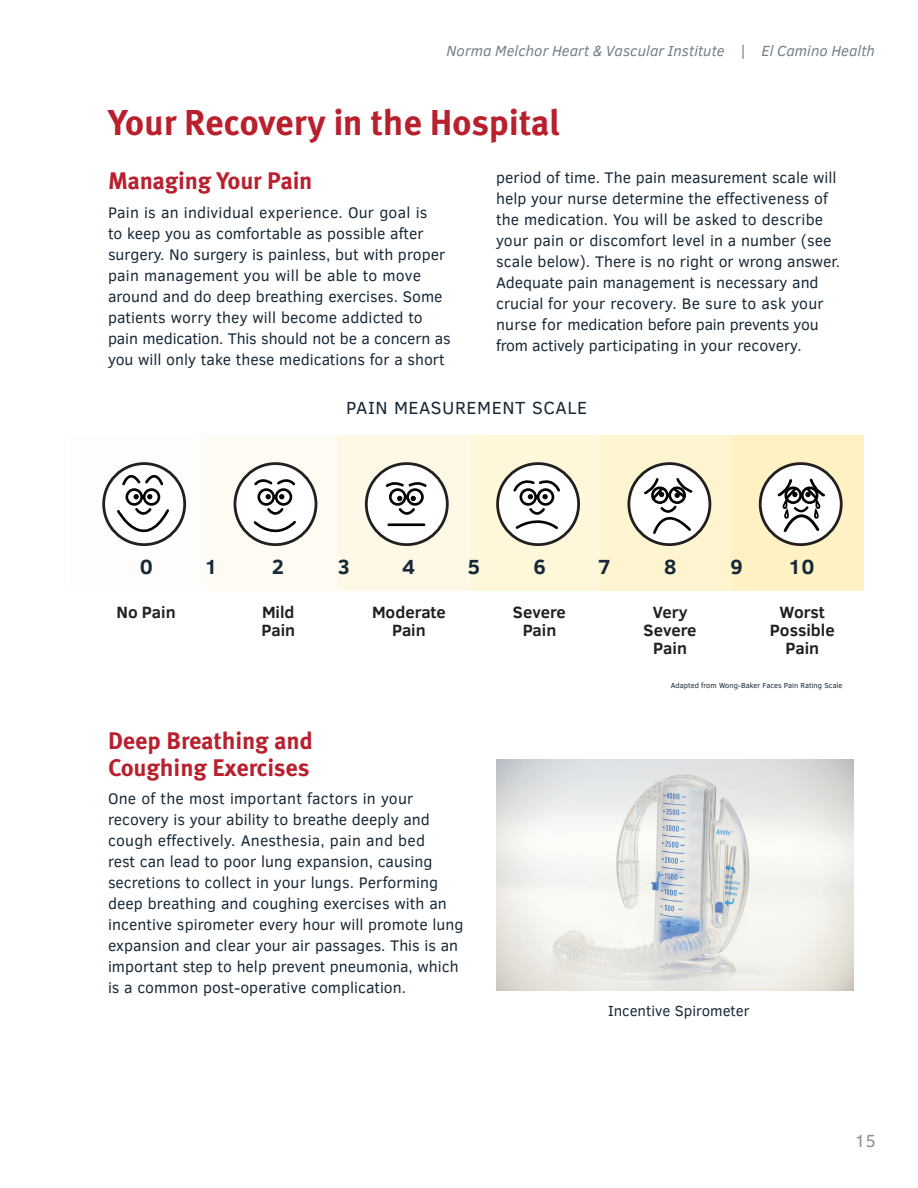
<style>
.page{position:relative;width:918px;height:1188px;background:#fff}
.page>*{position:absolute;margin:0;border:0;box-sizing:border-box;transform-origin:0 0}
._1_Head_1__Section{font:700 36px "Meta Pro";letter-spacing:-.01em;color:#b9202e}
.t1{font:25.2px "Helvetica Neue";color:#000}
._2_Head_2_MP_Bold_16{font:700 24px/27px "Meta Pro";letter-spacing:-.01em;color:#b9202e}
._4_Body_Handbook{font:700 21px "Clear Sans";color:#172938}
._8_Diagram_Title{font:18px "Clear Sans";letter-spacing:.03em;color:#172938}
.t2{font:18px "Clear Sans";color:#8a929d}
.t3{font:700 16.8px/18.3px "Clear Sans";color:#231f20;text-align:center}
._4_Body_Handbook-2{font:15.75px/21px "Clear Sans";color:#172938}
.t4{font:italic 15px "Clear Sans";letter-spacing:.005em;color:#727f8a}
._4_Body_Handbook-3{font:15px "Clear Sans";color:#172938}
._5_Photo_Art_Credit{font:7.5px "Clear Sans";color:#172938}
</style>
<div class="page">
<img style="left:496px;top:760px;width:358px;height:231px">
<div style="left:69px;top:435px;width:137px;height:155px;background:#fefdfb"></div>
<div style="left:732px;top:435px;width:132px;height:155px;background:#fef2c4"></div>
<div style="left:206px;top:435px;width:131px;height:155px;background:#fefcf2"></div>
<div style="left:337px;top:435px;width:132px;height:155px;background:#fef9e6"></div>
<div style="left:469px;top:435px;width:131px;height:155px;background:#fef7da"></div>
<div style="left:600px;top:435px;width:132px;height:155px;background:#fef4cf"></div>
<svg style="left:104px;top:464px;width:81px;height:81px"></svg>
<svg style="left:117px;top:475px;width:54px;height:61px"></svg>
<div style="left:102px;top:462px;width:84px;height:84px;border:3px solid #231f20;border-radius:50%"></div>
<div style="left:235px;top:464px;width:81px;height:81px;background:#fff;border-radius:50%"></div>
<svg style="left:252px;top:479px;width:44px;height:57px"></svg>
<div style="left:234px;top:462px;width:83px;height:84px;border:3px solid #231f20;border-radius:50%"></div>
<div style="left:366px;top:464px;width:81px;height:81px;background:#fff;border-radius:50%"></div>
<svg style="left:385px;top:481px;width:62px;height:46px"></svg>
<div style="left:365px;top:462px;width:84px;height:84px;border:3px solid #231f20;border-radius:50%"></div>
<svg style="left:498px;top:464px;width:81px;height:81px"></svg>
<svg style="left:498px;top:478px;width:81px;height:53px;background:#d2d1d0"></svg>
<div style="left:496px;top:462px;width:84px;height:84px;border:3px solid #231f20;border-radius:50%"></div>
<svg style="left:629px;top:464px;width:81px;height:81px"></svg>
<svg style="left:629px;top:476px;width:65px;height:58px;background:#cdcdcb"></svg>
<div style="left:628px;top:462px;width:83px;height:84px;border:3px solid #231f20;border-radius:50%"></div>
<div style="left:760px;top:464px;width:81px;height:81px;background:#fff;border-radius:50%"></div>
<svg style="left:777px;top:478px;width:48px;height:55px"></svg>
<div style="left:759px;top:462px;width:84px;height:84px;border:3px solid #231f20;border-radius:50%"></div>
<p class="t4" style="left:447px;top:41px;width:430px">Norma Melchor Heart &amp; Vascular Institute | El Camino Health</p>
<p class="_1_Head_1__Section" style="left:108px;top:100px;width:453px">Your Recovery in the Hospital</p>
<p class="_2_Head_2_MP_Bold_16" style="left:108px;top:168px;width:206px">Managing Your Pain</p>
<p class="_4_Body_Handbook-2" style="left:108px;top:202px;width:344px">Pain is an individual experience. Our goal is<br>to keep you as comfortable as possible after surgery. No surgery is painless, but with proper pain management you will be able to move around and do deep breathing exercises. Some patients worry they will become addicted to pain medication. This should not be a concern as you will only take these medications for a short</p>
<p class="_4_Body_Handbook-2" style="left:496px;top:167px;width:343px">period of time. The pain measurement scale will help your nurse determine the effectiveness of the medication. You will be asked to describe your pain or discomfort level in a number (see scale below). There is no right or wrong answer.<br>Adequate pain management is necessary and crucial for your recovery. Be sure to ask your nurse for medication before pain prevents you from actively participating in your recovery.</p>
<p class="_8_Diagram_Title" style="left:346px;top:395px;width:242px">PAIN MEASUREMENT SCALE</p>
<p class="t1" style="left:139px;top:551px;width:15px">0</p>
<p class="t1" style="left:270px;top:551px;width:15px">1</p>
<p class="t1" style="left:401px;top:551px;width:15px">2</p>
<p class="t1" style="left:533px;top:551px;width:15px">3</p>
<p class="t1" style="left:664px;top:551px;width:15px">4</p>
<p class="t1" style="left:795px;top:551px;width:15px">5</p>
<p class="t3" style="left:117px;top:602px;width:61px">No Pain</p>
<p class="t3" style="left:262px;top:602px;width:34px">Mild</p>
<p class="t3" style="left:261px;top:620px;width:35px">Pain</p>
<p class="_4_Body_Handbook" style="left:140px;top:551px;width:15px">0</p>
<p class="_4_Body_Handbook" style="left:204px;top:551px;width:15px">1</p>
<p class="_4_Body_Handbook" style="left:272px;top:551px;width:14px">2</p>
<p class="_4_Body_Handbook" style="left:338px;top:551px;width:14px">3</p>
<p class="_4_Body_Handbook" style="left:402px;top:551px;width:15px">4</p>
<p class="_4_Body_Handbook" style="left:468px;top:551px;width:14px">5</p>
<p class="_4_Body_Handbook" style="left:534px;top:551px;width:14px">6</p>
<p class="_4_Body_Handbook" style="left:598px;top:551px;width:15px">7</p>
<p class="_4_Body_Handbook" style="left:664px;top:551px;width:14px">8</p>
<p class="_4_Body_Handbook" style="left:731px;top:551px;width:14px">9</p>
<p class="_4_Body_Handbook" style="left:788px;top:551px;width:28px">10</p>
<p class="t3" style="left:372px;top:602px;width:75px">Moderate</p>
<p class="t3" style="left:392px;top:620px;width:35px">Pain</p>
<p class="t3" style="left:513px;top:602px;width:54px">Severe</p>
<p class="t3" style="left:523px;top:620px;width:35px">Pain</p>
<p class="t3" style="left:653px;top:602px;width:36px">Very</p>
<p class="t3" style="left:644px;top:620px;width:54px">Severe<br>Pain</p>
<p class="t3" style="left:780px;top:602px;width:47px">Worst</p>
<p class="t3" style="left:770px;top:620px;width:66px">Possible<br>Pain</p>
<p class="_5_Photo_Art_Credit" style="left:671px;top:680px;width:173px">Adapted from Wong-Baker Faces Pain Rating Scale</p>
<p class="_2_Head_2_MP_Bold_16" style="left:108px;top:728px;width:206px">Deep Breathing and<br>Coughing Exercises</p>
<p class="_4_Body_Handbook-2" style="left:108px;top:788px;width:357px">One of the most important factors in your recovery is your ability to breathe deeply and cough effectively. Anesthesia, pain and bed<br>rest can lead to poor lung expansion, causing secretions to collect in your lungs. Performing deep breathing and coughing exercises with an incentive spirometer every hour will promote lung expansion and clear your air passages. This is an important step to help prevent pneumonia, which is a common post-operative complication.</p>
<p class="_4_Body_Handbook-3" style="left:608px;top:1001px;width:143px">Incentive Spirometer</p>
<p class="t2" style="left:854px;top:1129px;width:23px">15</p>
</div>
